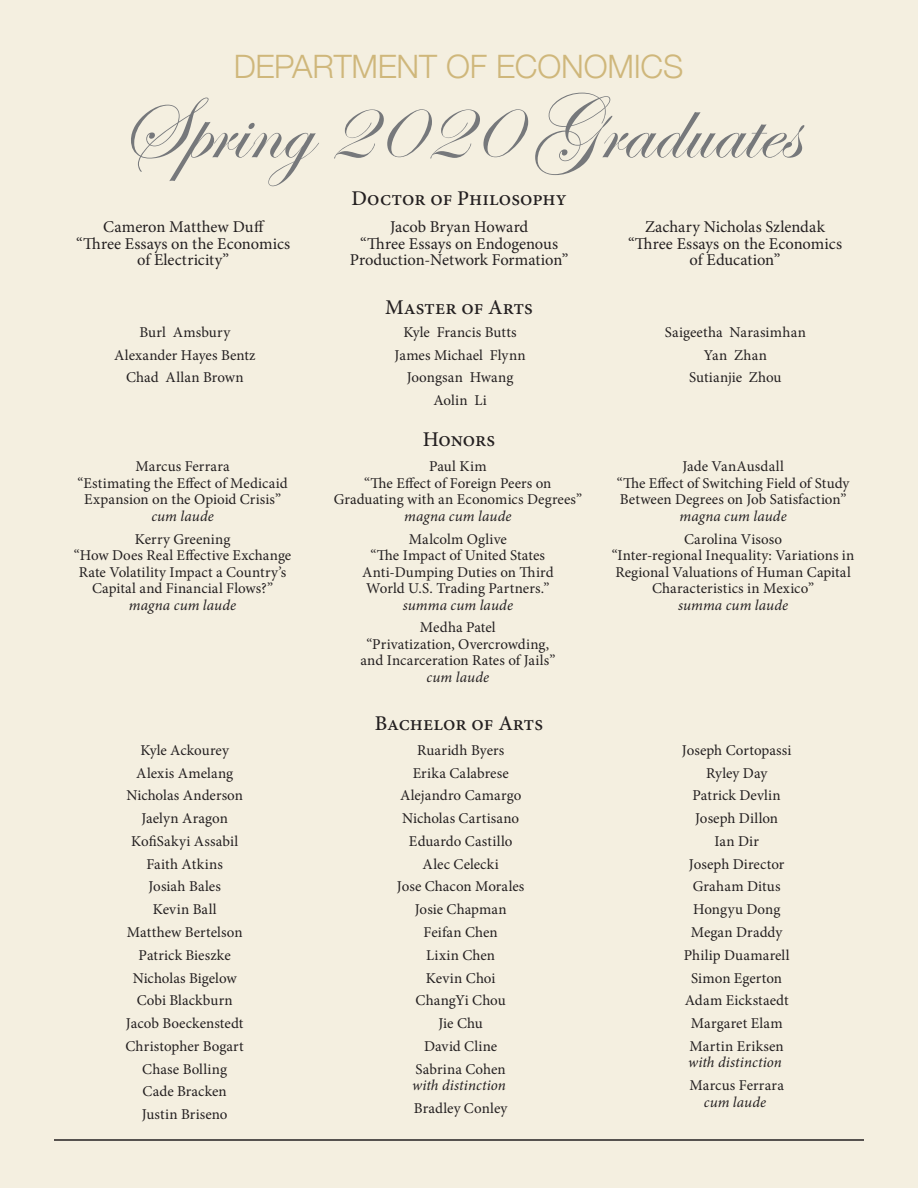
<style>
.page{position:relative;width:918px;height:1188px;background:#f4efe0}
.page>*{position:absolute;margin:0;border:0;box-sizing:border-box;transform-origin:0 0}
.t1{font:90px "Edwardian Script ITC";color:#76787b}
.t2{font:300 32.25px "Helvetica Neue";letter-spacing:-.005em;color:#cfb77b}
.t3{font:500 21px "Minion Pro";color:#231f20}
.t4{font:16.5px/16.5px "Minion Pro";color:#231f20;text-align:center}
.t5{font:15px/16.5px "Minion Pro";letter-spacing:.005em;color:#231f20;text-align:center}
.t6{font:italic 15px/16.5px "Minion Pro";letter-spacing:.005em;color:#231f20}
.s1{font-style:italic}
.s2{font-style:normal}
</style>
<div class="page">
<hr style="left:54px;top:1139px;width:810px;height:2px;background:#231f20">
<p class="t2" style="left:234px;top:40px;width:451px">DEPARTMENT OF ECONOMICS</p>
<p class="t1" style="left:119px;top:80px;width:681px">Spring 2020 Graduates</p>
<p class="t3" style="left:351px;top:184px;width:217px">Doctor of Philosophy</p>
<p class="t4" style="left:76px;top:219px;width:216px">Cameron Matthew Duff<br>“Three Essays on the Economics of Electricity”</p>
<p class="t4" style="left:350px;top:219px;width:220px">Jacob Bryan Howard<br>“Three Essays on Endogenous<br>Production-Network Formation”</p>
<p class="t4" style="left:628px;top:219px;width:216px">Zachary Nicholas Szlendak “Three Essays on the Economics of Education”</p>
<p class="t3" style="left:385px;top:293px;width:149px">Master of Arts</p>
<p class="t5" style="left:140px;top:324px;width:92px">Burl Amsbury</p>
<p class="t5" style="left:114px;top:347px;width:143px">Alexander Hayes Bentz</p>
<p class="t5" style="left:126px;top:369px;width:119px">Chad Allan Brown</p>
<p class="t5" style="left:403px;top:324px;width:115px">Kyle Francis Butts</p>
<p class="t5" style="left:395px;top:347px;width:133px">James Michael Flynn</p>
<p class="t5" style="left:407px;top:369px;width:108px">Joongsan Hwang</p>
<p class="t5" style="left:433px;top:392px;width:55px">Aolin Li</p>
<p class="t5" style="left:665px;top:324px;width:142px">Saigeetha Narasimhan</p>
<p class="t5" style="left:704px;top:347px;width:65px">Yan Zhan</p>
<p class="t5" style="left:689px;top:369px;width:94px">Sutianjie Zhou</p>
<p class="t5" style="left:78px;top:458px;width:211px">Marcus Ferrara<br>“Estimating the Effect of Medicaid<br>Expansion on the Opioid Crisis” <span class="s1">cum laude</span></p>
<p class="t5" style="left:74px;top:531px;width:219px">Kerry Greening<br>“How Does Real Effective Exchange<br>Rate Volatility Impact a Country’s<br>Capital and Financial Flows?” <span class="s1">magna cum laude</span></p>
<p class="t5" style="left:140px;top:742px;width:90px">Kyle Ackourey</p>
<p class="t5" style="left:136px;top:765px;width:99px">Alexis Amelang</p>
<p class="t5" style="left:126px;top:787px;width:118px">Nicholas Anderson</p>
<p class="t5" style="left:141px;top:810px;width:88px">Jaelyn Aragon</p>
<p class="t5" style="left:131px;top:833px;width:109px">KofiSakyi Assabil</p>
<p class="t5" style="left:146px;top:856px;width:78px">Faith Atkins</p>
<p class="t5" style="left:149px;top:879px;width:74px">Josiah Bales</p>
<p class="t5" style="left:153px;top:901px;width:66px">Kevin Ball</p>
<p class="t5" style="left:127px;top:924px;width:117px">Matthew Bertelson</p>
<p class="t5" style="left:139px;top:947px;width:94px">Patrick Bieszke</p>
<p class="t5" style="left:133px;top:970px;width:106px">Nicholas Bigelow</p>
<p class="t5" style="left:137px;top:992px;width:98px">Cobi Blackburn</p>
<p class="t5" style="left:126px;top:1015px;width:119px">Jacob Boeckenstedt</p>
<p class="t5" style="left:126px;top:1038px;width:120px">Christopher Bogart</p>
<p class="t5" style="left:142px;top:1061px;width:86px">Chase Bolling</p>
<p class="t5" style="left:143px;top:1083px;width:86px">Cade Bracken</p>
<p class="t5" style="left:142px;top:1106px;width:87px">Justin Briseno</p>
<p class="t3" style="left:423px;top:426px;width:74px">Honors</p>
<p class="t5" style="left:334px;top:458px;width:250px">Paul Kim<br>“The Effect of Foreign Peers on<br>Graduating with an Economics Degrees” <span class="s1">magna cum laude</span></p>
<p class="t5" style="left:362px;top:531px;width:193px">Malcolm Oglive<br>“The Impact of United States<br>Anti-Dumping Duties on Third<br>World U.S. Trading Partners.” <span class="s1">summa cum laude</span></p>
<p class="t5" style="left:360px;top:619px;width:197px">Medha Patel<br>“Privatization, Overcrowding, and Incarceration Rates of Jails” <span class="s1">cum laude</span></p>
<p class="t3" style="left:375px;top:709px;width:170px">Bachelor of Arts</p>
<p class="t5" style="left:417px;top:742px;width:89px">Ruaridh Byers</p>
<p class="t5" style="left:413px;top:765px;width:98px">Erika Calabrese</p>
<p class="t5" style="left:400px;top:787px;width:123px">Alejandro Camargo</p>
<p class="t5" style="left:402px;top:810px;width:119px">Nicholas Cartisano</p>
<p class="t5" style="left:409px;top:833px;width:105px">Eduardo Castillo</p>
<p class="t5" style="left:423px;top:856px;width:78px">Alec Celecki</p>
<p class="t5" style="left:397px;top:879px;width:129px">Jose Chacon Morales</p>
<p class="t5" style="left:415px;top:901px;width:93px">Josie Chapman</p>
<p class="t5" style="left:424px;top:924px;width:76px">Feifan Chen</p>
<p class="t5" style="left:426px;top:947px;width:70px">Lixin Chen</p>
<p class="t5" style="left:426px;top:970px;width:71px">Kevin Choi</p>
<p class="t5" style="left:416px;top:992px;width:92px">ChangYi Chou</p>
<p class="t5" style="left:439px;top:1015px;width:46px">Jie Chu</p>
<p class="t5" style="left:424px;top:1038px;width:75px">David Cline</p>
<p class="t6" style="left:412px;top:1061px;width:95px"><span class="s2">Sabrina Cohen </span>with distinction</p>
<p class="t5" style="left:414px;top:1100px;width:95px">Bradley Conley</p>
<p class="t5" style="left:617px;top:458px;width:234px">Jade VanAusdall<br>“The Effect of Switching Field of Study<br>Between Degrees on Job Satisfaction” <span class="s1">magna cum laude</span></p>
<p class="t5" style="left:612px;top:531px;width:244px">Carolina Visoso<br>“Inter-regional Inequality: Variations in<br>Regional Valuations of Human Capital<br>Characteristics in Mexico”<br><span class="s1">summa cum laude</span></p>
<p class="t5" style="left:682px;top:742px;width:111px">Joseph Cortopassi</p>
<p class="t5" style="left:706px;top:765px;width:63px">Ryley Day</p>
<p class="t5" style="left:693px;top:787px;width:90px">Patrick Devlin</p>
<p class="t5" style="left:695px;top:810px;width:84px">Joseph Dillon</p>
<p class="t5" style="left:714px;top:833px;width:46px">Ian Dir</p>
<p class="t5" style="left:689px;top:856px;width:97px">Joseph Director</p>
<p class="t5" style="left:693px;top:879px;width:89px">Graham Ditus</p>
<p class="t5" style="left:693px;top:901px;width:89px">Hongyu Dong</p>
<p class="t5" style="left:691px;top:924px;width:93px">Megan Draddy</p>
<p class="t5" style="left:684px;top:947px;width:107px">Philip Duamarell</p>
<p class="t5" style="left:691px;top:970px;width:92px">Simon Egerton</p>
<p class="t5" style="left:685px;top:992px;width:105px">Adam Eickstaedt</p>
<p class="t5" style="left:691px;top:1015px;width:93px">Margaret Elam</p>
<p class="t6" style="left:688px;top:1038px;width:97px"><span class="s2">Martin Eriksen </span>with distinction</p>
<p class="t5" style="left:689px;top:1077px;width:96px">Marcus Ferrara <span class="s1">cum laude</span></p>
</div>
